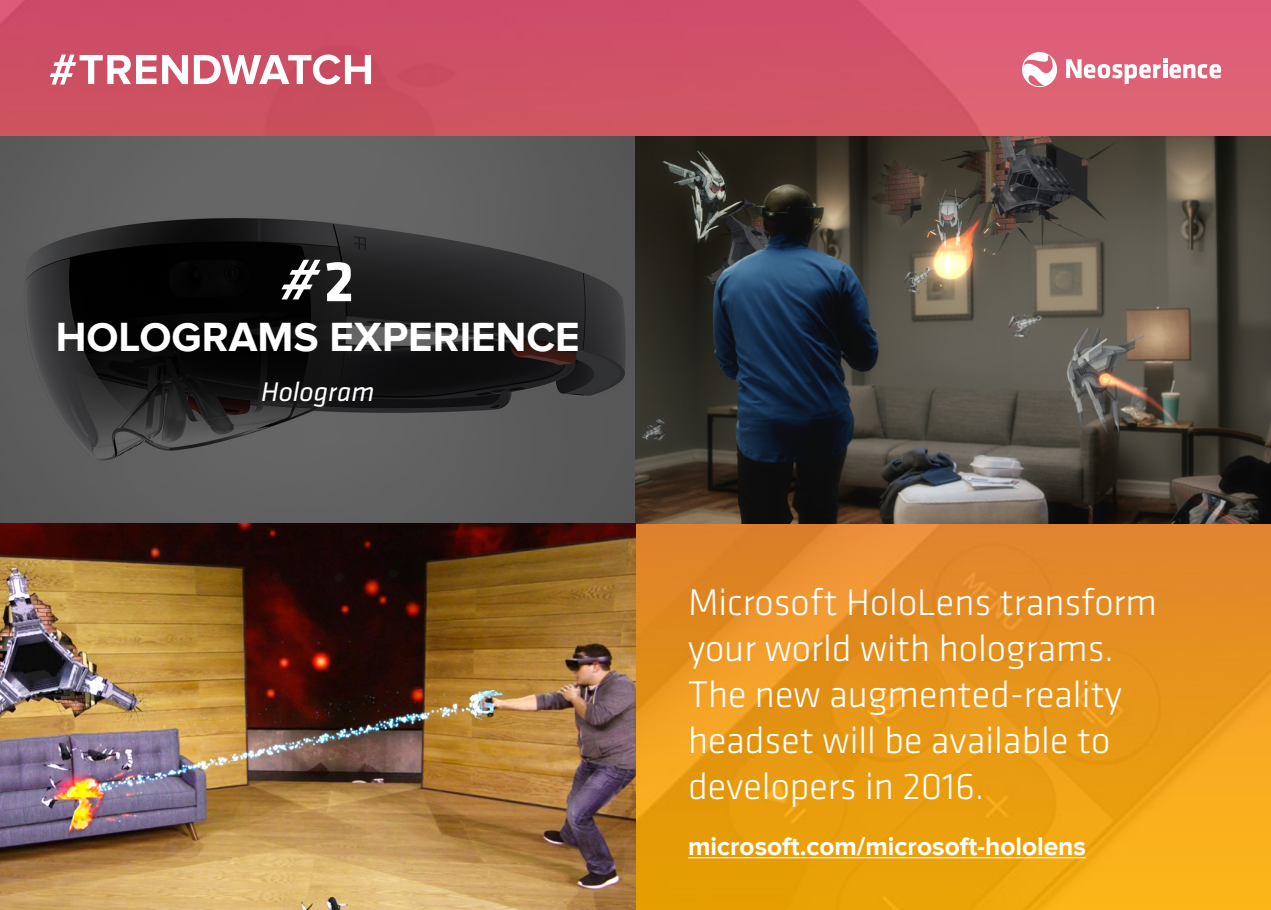
<style>
.page{position:relative;width:1271px;height:910px;background:#fff}
.page>*{position:absolute;margin:0;border:0;box-sizing:border-box;transform-origin:0 0}
.t1{font:italic 700 59.5px "Proxima Nova A";color:#fff}
.t2{font:700 42px "Proxima Nova";color:#fff}
.t3{font:300 38.5px/46.2px "Klavika";color:#fff}
.t4{font:italic 28px "Klavika";color:#fff}
.t5{font:700 26.25px "Proxima Nova";color:#fff}
.s1{font-family:"Klavika";font-style:normal}
</style>
<div class="page">
<img style="left:0;top:0;width:1270px;height:910px">
<svg style="left:1022px;top:52px;width:35px;height:35px"></svg>
<svg style="left:1066px;top:58px;width:155px;height:26px"></svg>
<svg style="left:194px;top:55px;width:177px;height:30px"></svg>
<svg style="left:50px;top:55px;width:138px;height:30px"></svg>
<svg style="left:0;top:136px;width:635px;height:387px;background:#414141"></svg>
<svg style="left:635px;top:136px;width:635px;height:387px;background:#47443e"></svg>
<img style="left:0;top:523px;width:635px;height:387px">
<hr style="left:688px;top:857px;width:398px;height:1px;background:#fff">
<p class="t1" style="left:281px;top:246px;width:74px">#<span class="s1">2</span></p>
<p class="t2" style="left:56px;top:313px;width:525px">HOLOGRAMS EXPERIENCE</p>
<p class="t4" style="left:261px;top:375px;width:115px">Hologram</p>
<p class="t3" style="left:688px;top:578px;width:470px">Microsoft HoloLens transform your world with holograms.</p>
<p class="t3" style="left:688px;top:671px;width:435px">The new augmented-reality headset will be available to developers in 2016.</p>
<p class="t5" style="left:688px;top:831px;width:399px">microsoft.com/microsoft-hololens</p>
</div>
